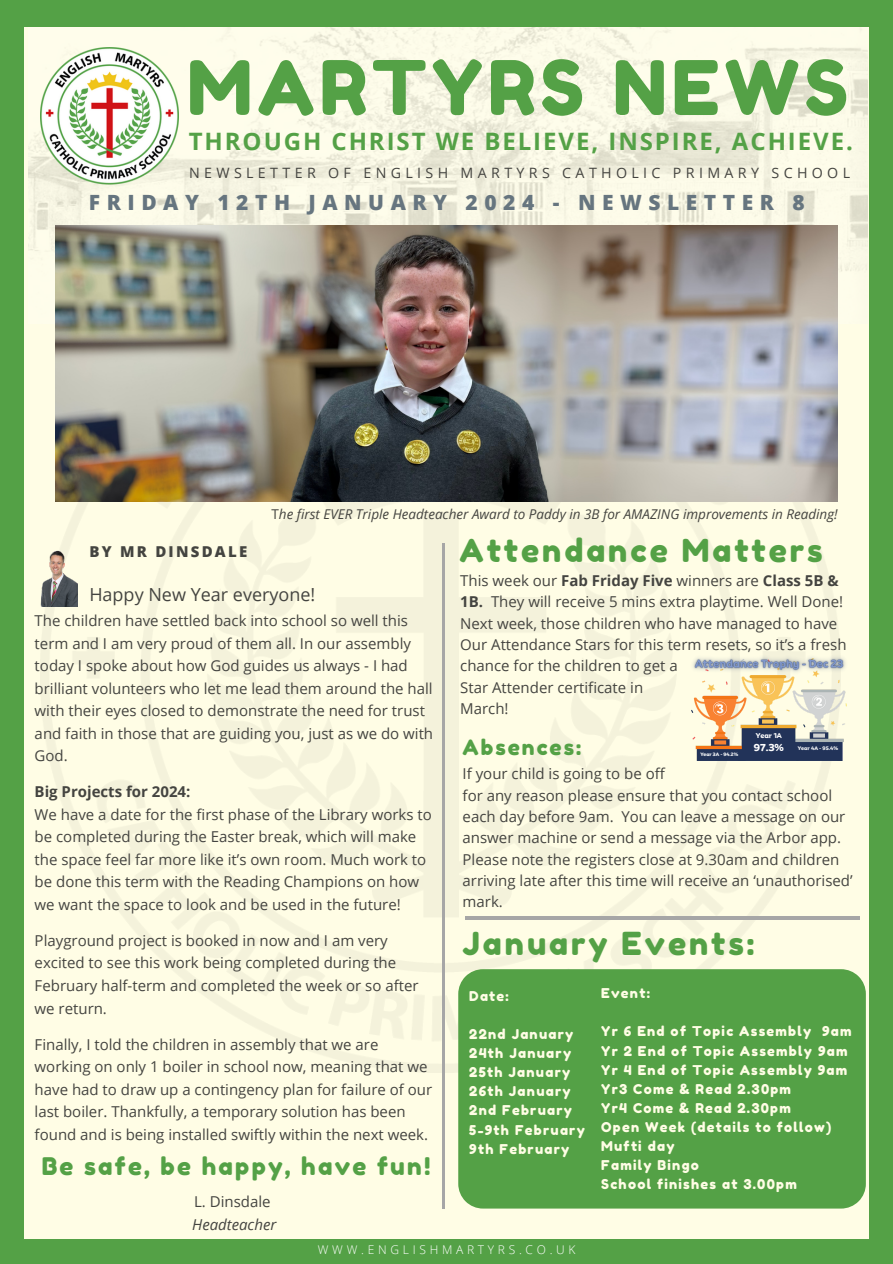
<style>
.page{position:relative;width:893px;height:1264px;background:#fff}
.page>*{position:absolute;margin:0;border:0;box-sizing:border-box;transform-origin:0 0}
.t1{font:74.85px "Fredoka One";letter-spacing:.065em;color:#54a146}
.t2{font:31.65px "Fredoka One";letter-spacing:.095em;color:#54a146}
.t3{font:24.15px "Fredoka One";letter-spacing:.095em;color:#54a146}
.t4{font:700 24px "Open Sans";letter-spacing:.08em;color:#54a146}
.t5{font:21.15px "Fredoka One";letter-spacing:.095em;color:#54a146}
.t6{font:800 21px "Open Sans";letter-spacing:.31em;color:#66757f}
.t7{font:18px "Open Sans";color:#444440}
.t8{font:15px/22.5px "Open Sans";color:#444440}
.t9{font:700 15px "Open Sans";color:#444440}
.t10{font:800 15px "Open Sans";letter-spacing:.15em;color:#444440}
.t11{font:italic 15px "Open Sans";color:#444440}
.t12{font:14.25px "Open Sans";letter-spacing:.305em;color:#444440}
.t13{font:13.5px "Fredoka One";letter-spacing:.095em;color:#fffde5}
.t14{font:italic 13.5px "Open Sans";color:#444440}
.t15{font:300 12px "Open Sans";letter-spacing:.31em;color:#fff}
.t16{font:700 9.75px "Binate Display";color:#fff}
.t17{font:700 6.75px "Binate Display";color:#fff}
.t18{font:700 4.95px "Binate Display";color:#fff}
.t19{font:700 4.65px "Binate Display";color:#fff}
.s1{font-style:normal}
.s2{font-weight:700}
</style>
<div class="page">
<div style="left:0;top:0;width:892px;height:1263px;background:#54a146"></div>
<div style="left:25px;top:27px;width:841px;height:1210px;background:#fffde5"></div>
<img style="left:41px;top:323px;width:799px;height:749px">
<img style="left:28px;top:27px;width:839px;height:296px">
<img style="left:41px;top:47px;width:137px;height:137px">
<img style="left:40px;top:542px;width:38px;height:64px">
<hr style="left:442px;top:542px;width:2px;height:666px;background:#a6a6a6">
<hr style="left:465px;top:916px;width:394px;height:3px;background:#a6a6a6">
<div style="left:458px;top:969px;width:407px;height:239px;background:#54a146"></div>
<img style="left:691px;top:683px;width:155px;height:77px">
<img style="left:683px;top:643px;width:163px;height:40px">
<img style="left:55px;top:225px;width:782px;height:277px">
<p class="t1" style="left:187px;top:42px;width:662px">MARTYRS NEWS</p>
<p class="t4" style="left:189px;top:125px;width:665px">THROUGH CHRIST WE BELIEVE, INSPIRE, ACHIEVE.</p>
<p class="t12" style="left:189px;top:163px;width:662px">NEWSLETTER OF ENGLISH MARTYRS CATHOLIC PRIMARY SCHOOL</p>
<p class="t6" style="left:89px;top:187px;width:717px">FRIDAY 12TH JANUARY 2024 - NEWSLETTER 8</p>
<p class="t10" style="left:89px;top:541px;width:159px">BY MR DINSDALE</p>
<p class="t14" style="left:271px;top:504px;width:567px"><span class="s1">T</span>he first EVER Triple Headteacher Award to Paddy in 3B for AMAZING improvements in Reading!</p>
<p class="t2" style="left:459px;top:531px;width:365px">Attendance Matters</p>
<p class="t7" style="left:89px;top:582px;width:227px">Happy New Year everyone!</p>
<p class="t8" style="left:35px;top:609px;width:400px">The children have settled back into school so well this term and I am very proud of them all. In our assembly today I spoke about how God guides us always - I had brilliant volunteers who let me lead them around the hall with their eyes closed to demonstrate the need for trust and faith in those that are guiding you, just as we do with God.</p>
<p class="t9" style="left:35px;top:781px;width:157px">Big Projects for 2024:</p>
<p class="t8" style="left:35px;top:802px;width:398px">We have a date for the first phase of the Library works to be completed during the Easter break, which will make the space feel far more like it’s own room. Much work to be done this term with the Reading Champions on how we want the space to look and be used in the future!</p>
<p class="t8" style="left:35px;top:928px;width:385px">Playground project is booked in now and I am very excited to see this work being completed during the February half-term and completed the week or so after we return.</p>
<p class="t8" style="left:35px;top:1032px;width:399px">Finally, I told the children in assembly that we are working on only 1 boiler in school now, meaning that we have had to draw up a contingency plan for failure of our last boiler. Thankfully, a temporary solution has been found and is being installed swiftly within the next week.</p>
<p class="t3" style="left:42px;top:1151px;width:390px">Be safe, be happy, have fun!</p>
<p class="t8" style="left:194px;top:1189px;width:78px">L. Dinsdale</p>
<p class="t11" style="left:192px;top:1213px;width:86px">Headteacher</p>
<p class="t8" style="left:460px;top:569px;width:384px;line-height:21.3px">This week our <span class="s2">Fab Friday Five</span> winners are <span class="s2">Class 5B &amp;<br>1B.</span> They will receive 5 mins extra playtime. Well Done!</p>
<p class="t8" style="left:460px;top:611px;width:378px">Next week, those children who have managed to have</p>
<p class="t8" style="left:460px;top:633px;width:388px;line-height:21.3px">Our Attendance Stars for this term resets, so it’s a fresh chance for the children to get a</p>
<p class="t8" style="left:460px;top:675px;width:184px">Star Attender certificate in</p>
<p class="t8" style="left:460px;top:697px;width:50px">March!</p>
<p class="t17" style="left:755px;top:729px;width:28px">Year 1A</p>
<p class="t18" style="left:797px;top:743px;width:42px">Year 4A - 95.4%</p>
<p class="t19" style="left:700px;top:749px;width:40px">Year 3A - 94.2%</p>
<p class="t5" style="left:462px;top:734px;width:120px">Absences:</p>
<p class="t16" style="left:753px;top:738px;width:32px">97.3%</p>
<p class="t8" style="left:462px;top:762px;width:204px">If your child is going to be off</p>
<p class="t8" style="left:462px;top:784px;width:391px;line-height:21.3px">for any reason please ensure that you contact school each day before 9am. You can leave a message on our answer machine or send a message via the Arbor app.<br>Please note the registers close at 9.30am and children arriving late after this time will receive an ‘unauthorised’ mark.</p>
<p class="t2" style="left:462px;top:923px;width:293px">January Events:</p>
<p class="t13" style="left:469px;top:987px;width:41px">Date:</p>
<p class="t13" style="left:469px;top:1025px;width:106px">22nd January</p>
<p class="t13" style="left:469px;top:1044px;width:103px">24th January</p>
<p class="t13" style="left:469px;top:1063px;width:103px">25th January</p>
<p class="t13" style="left:469px;top:1083px;width:103px">26th January</p>
<p class="t13" style="left:469px;top:1102px;width:104px">2nd February</p>
<p class="t13" style="left:469px;top:1121px;width:117px">5-9th February</p>
<p class="t13" style="left:469px;top:1140px;width:102px">9th February</p>
<p class="t13" style="left:601px;top:984px;width:50px">Event:</p>
<p class="t13" style="left:601px;top:1023px;width:252px">Yr 6 End of Topic Assembly 9am</p>
<p class="t13" style="left:601px;top:1042px;width:248px">Yr 2 End of Topic Assembly 9am</p>
<p class="t13" style="left:601px;top:1061px;width:248px">Yr 4 End of Topic Assembly 9am</p>
<p class="t13" style="left:601px;top:1080px;width:191px">Yr3 Come &amp; Read 2.30pm</p>
<p class="t13" style="left:601px;top:1099px;width:191px">Yr4 Come &amp; Read 2.30pm</p>
<p class="t13" style="left:601px;top:1118px;width:231px">Open Week (details to follow)</p>
<p class="t13" style="left:601px;top:1137px;width:75px">Mufti day</p>
<p class="t13" style="left:601px;top:1157px;width:99px">Family Bingo</p>
<p class="t13" style="left:601px;top:1176px;width:197px">School finishes at 3.00pm</p>
<p class="t15" style="left:318px;top:1241px;width:259px">WWW.ENGLISHMARTYRS.CO.UK</p>
</div>
